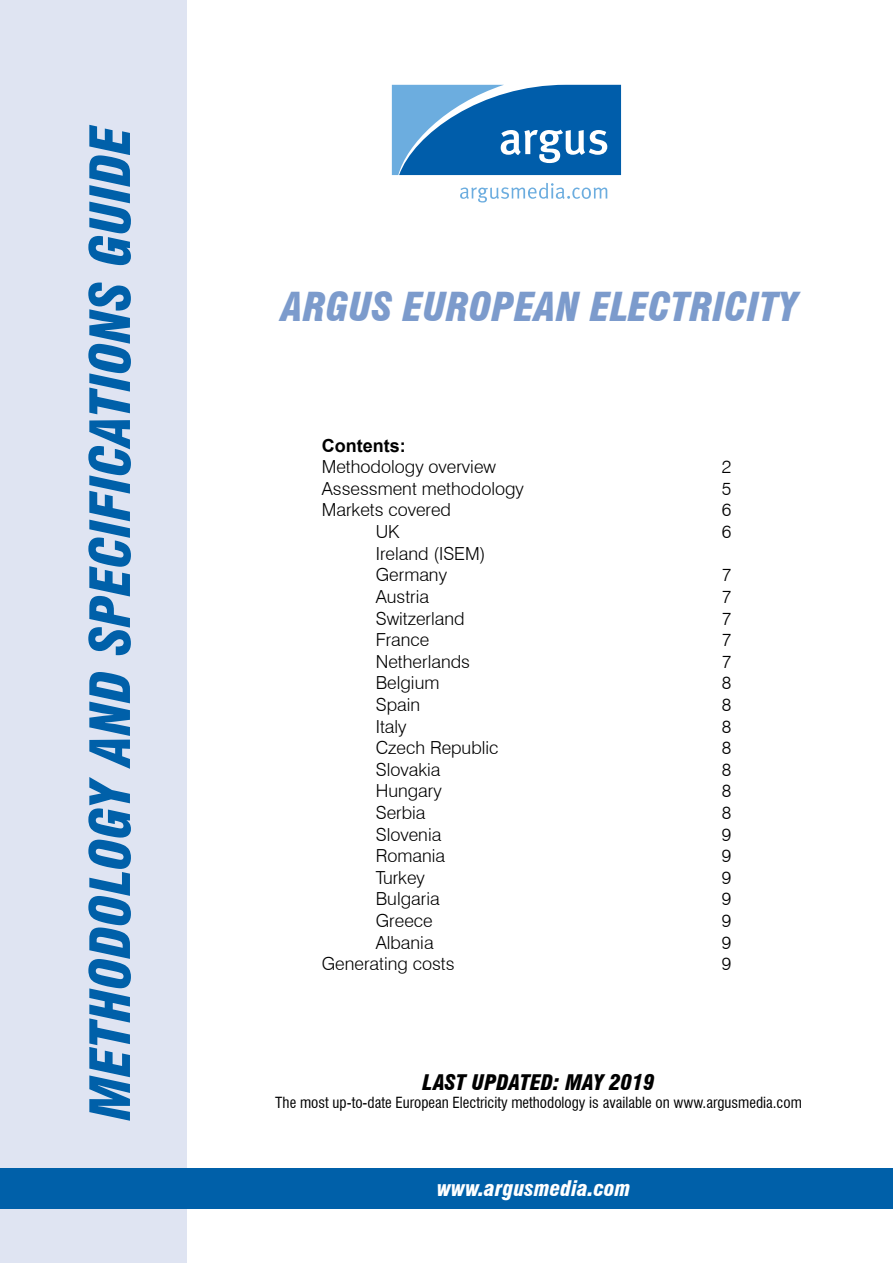
<style>
.page{position:relative;width:893px;height:1263px;background:#fff}
.page>*{position:absolute;margin:0;border:0;box-sizing:border-box;transform-origin:0 0}
.t1{font:italic 900 condensed 54px "Swiss 721 BT";color:#0060a9}
.t2{font:italic 900 condensed 39px "Swiss 721 BT";color:#7c9bcc}
.t3{font:italic 900 condensed 21px "Swiss 721 BT";color:#000}
.t4{font:italic 900 condensed 21px "Swiss 721 BT";color:#fff}
.t5{font:300 18px/21.6px "Swiss 721 BT";color:#000}
.t6{font:700 18px "Arial";color:#000}
.t7{font:condensed 15px "Swiss 721 BT";color:#000}
</style>
<div class="page">
<div style="left:0;top:0;width:186px;height:1263px;background:#dfe4f2"></div>
<div style="left:0;top:1168px;width:893px;height:41px;background:#0060a9"></div>
<svg style="left:392px;top:85px;width:229px;height:90px;background:#2f7dbd"></svg>
<svg style="left:460px;top:183px;width:147px;height:20px"></svg>
<h1 class="t1" style="left:78px;top:1120px;width:997px;rotate:-90deg">METHODOLOGY AND SPECIFICATIONS GUIDE</h1>
<h2 class="t2" style="left:282px;top:283px;width:518px">ARGUS EUR OPEAN ELECTRICITY</h2>
<p class="t6" style="left:322px;top:433px;width:85px">Contents:</p>
<p class="t5" style="left:322px;top:456px;width:176px">Methodology overview</p>
<p class="t5" style="left:722px;top:456px;width:11px">2</p>
<p class="t5" style="left:322px;top:477px;width:204px">Assessment methodology</p>
<p class="t5" style="left:722px;top:477px;width:11px">5</p>
<p class="t5" style="left:322px;top:499px;width:131px">Markets covered</p>
<p class="t5" style="left:722px;top:499px;width:11px">6</p>
<p class="t5" style="left:376px;top:521px;width:26px">UK</p>
<p class="t5" style="left:722px;top:521px;width:11px">6</p>
<p class="t5" style="left:376px;top:542px;width:111px">Ireland (ISEM)<br>Germany</p>
<p class="t5" style="left:722px;top:564px;width:11px">7</p>
<p class="t5" style="left:376px;top:585px;width:55px">Austria</p>
<p class="t5" style="left:722px;top:585px;width:11px">7</p>
<p class="t5" style="left:376px;top:607px;width:90px">Switzerland</p>
<p class="t5" style="left:722px;top:607px;width:11px">7</p>
<p class="t5" style="left:376px;top:629px;width:55px">France</p>
<p class="t5" style="left:722px;top:629px;width:11px">7</p>
<p class="t5" style="left:376px;top:650px;width:96px">Netherlands</p>
<p class="t5" style="left:722px;top:650px;width:11px">7</p>
<p class="t5" style="left:376px;top:672px;width:65px">Belgium</p>
<p class="t5" style="left:722px;top:672px;width:11px">8</p>
<p class="t5" style="left:376px;top:693px;width:46px">Spain</p>
<p class="t5" style="left:722px;top:693px;width:11px">8</p>
<p class="t5" style="left:376px;top:715px;width:32px">Italy</p>
<p class="t5" style="left:722px;top:715px;width:11px">8</p>
<p class="t5" style="left:376px;top:737px;width:124px">Czech Republic</p>
<p class="t5" style="left:722px;top:737px;width:11px">8</p>
<p class="t5" style="left:376px;top:758px;width:66px">Slovakia</p>
<p class="t5" style="left:722px;top:758px;width:11px">8</p>
<p class="t5" style="left:376px;top:780px;width:68px">Hungary</p>
<p class="t5" style="left:722px;top:780px;width:11px">8</p>
<p class="t5" style="left:376px;top:801px;width:51px">Serbia</p>
<p class="t5" style="left:722px;top:801px;width:11px">8</p>
<p class="t5" style="left:376px;top:823px;width:67px">Slovenia</p>
<p class="t5" style="left:722px;top:823px;width:11px">9</p>
<p class="t5" style="left:376px;top:845px;width:71px">Romania</p>
<p class="t5" style="left:722px;top:845px;width:11px">9</p>
<p class="t5" style="left:376px;top:866px;width:51px">Turkey</p>
<p class="t5" style="left:722px;top:866px;width:11px">9</p>
<p class="t5" style="left:376px;top:888px;width:65px">Bulgaria</p>
<p class="t5" style="left:722px;top:888px;width:11px">9</p>
<p class="t5" style="left:376px;top:909px;width:58px">Greece</p>
<p class="t5" style="left:722px;top:909px;width:11px">9</p>
<p class="t5" style="left:376px;top:931px;width:59px">Albania</p>
<p class="t5" style="left:722px;top:931px;width:11px">9</p>
<p class="t5" style="left:322px;top:953px;width:134px">Generating costs</p>
<p class="t5" style="left:722px;top:953px;width:11px">9</p>
<p class="t3" style="left:423px;top:1070px;width:233px">LAST UPDATED: MAY 2019</p>
<p class="t7" style="left:275px;top:1094px;width:528px">The most up-to-date European Electricity methodology is available on www.argusmedia.com</p>
<p class="t4" style="left:437px;top:1176px;width:195px">WWW.ARGUSMEDIA.COM</p>
</div>
